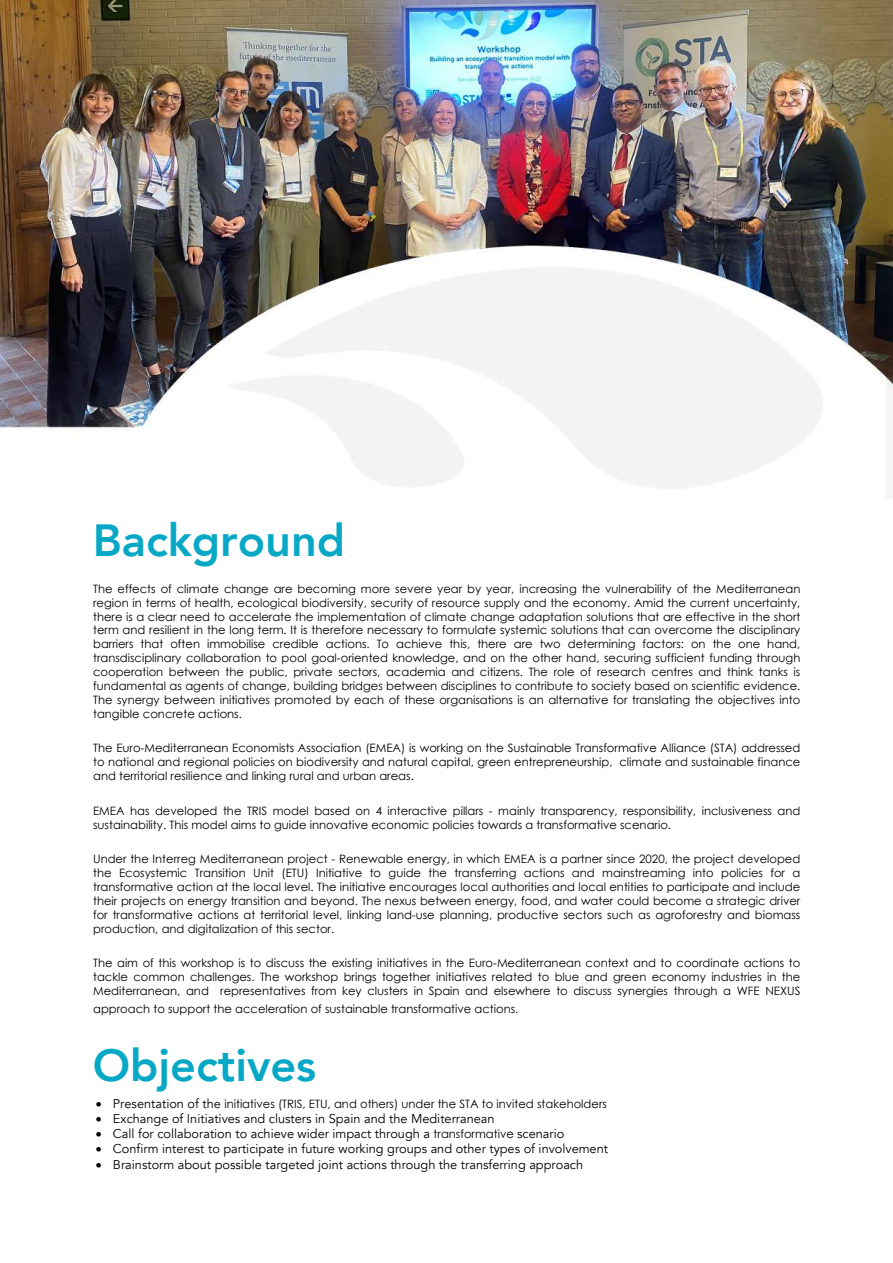
<style>
.page{position:relative;width:893px;height:1263px;background:#fff}
.page>*{position:absolute;margin:0;border:0;box-sizing:border-box;transform-origin:0 0}
.t1{font:800 45px "Avenir";color:#07a8c6}
.t2{font:12.75px "Avenir";color:#000}
.t3{font:11.55px/13.8px "Century Gothic";color:#000;text-align:justify}
.s1{font-family:"Avenir";font-size:12.75px}
.s2{font-family:"Century Gothic";font-size:11.55px}
</style>
<div class="page">
<img style="left:0;top:0;width:893px;height:498px">
<h1 class="t1" style="left:93px;top:505px;width:254px">Background</h1>
<p class="t3" style="left:93px;top:582px;width:709px">The effects of climate change are becoming more severe year by year, increasing the vulnerability of the Mediterranean region in terms of health, ecological biodiversity, security of resource supply and the economy. Amid the current uncertainty, there is a clear need to accelerate the implementation of climate change adaptation solutions that are effective in the short term and resilient in the long term. It is therefore necessary to formulate systemic solutions that can overcome the disciplinary barriers that often immobilise credible actions. To achieve this, there are two determining factors: on the one hand, transdisciplinary collaboration to pool goal-oriented knowledge, and on the other hand, securing sufficient funding through cooperation between the public, private sectors, academia and citizens. The role of research centres and think tanks is fundamental as agents of change, building bridges between disciplines to contribute to society based on scientific evidence.<br>The synergy between initiatives promoted by each of these organisations is an alternative for translating the objectives into tangible concrete actions.</p>
<p class="t3" style="left:93px;top:741px;width:709px">The Euro-Mediterranean Economists Association (EMEA) is working on the Sustainable Transformative Alliance (STA) addressed to national and regional policies on biodiversity and natural capital, green entrepreneurship, climate and sustainable finance and territorial resilience and linking rural and urban areas.</p>
<p class="t3" style="left:93px;top:803px;width:709px">EMEA has developed the TRIS model based on 4 interactive pillars - mainly transparency, responsibility, inclusiveness and sustainability. This model aims to guide innovative economic policies towards a transformative scenario.</p>
<p class="t3" style="left:93px;top:852px;width:709px">Under the Interreg Mediterranean project - Renewable energy, in which EMEA is a partner since 2020, the project developed the Ecosystemic Transition Unit (ETU) Initiative to guide the transferring actions and mainstreaming into policies for a transformative action at the local level. The initiative encourages local authorities and local entities to participate and include their projects on energy transition and beyond. The nexus between energy, food, and water could become a strategic driver for transformative actions at territorial level, linking land-use planning, productive sectors such as agroforestry and biomass production, and digitalization of this sector.</p>
<p class="t3" style="left:93px;top:956px;width:709px">The aim of this workshop is to discuss the existing initiatives in the Euro-Mediterranean context and to coordinate actions to tackle common challenges. The workshop brings together initiatives related to blue and green economy industries in the Mediterranean, and representatives from key clusters in Spain and elsewhere to discuss synergies through a WFE NEXUS</p>
<p class="t3" style="left:93px;top:1001px;width:427px">approach to support the acceleration of sustainable transformative actions.</p>
<h1 class="t1" style="left:93px;top:1030px;width:225px">Objectives</h1>
<p class="t3" style="left:96px;top:1096px;width:512px">• <span class="s1">Presentation of the</span> initiatives (TRIS, ETU, and others) under the STA to invited stakeholders</p>
<p class="t2" style="left:96px;top:1111px;width:400px">• Exchange of Initiatives and clusters in Spain and the Mediterranean</p>
<p class="t2" style="left:96px;top:1126px;width:470px">• Call for collaboration to achieve wider impact through a <span class="s2">transformative</span> scenario</p>
<p class="t2" style="left:96px;top:1141px;width:513px">• Confirm interest to participate in future working groups and other types of involvement</p>
<p class="t2" style="left:96px;top:1157px;width:489px">• Brainstorm about possible targeted joint actions through the transferring approach</p>
</div>
